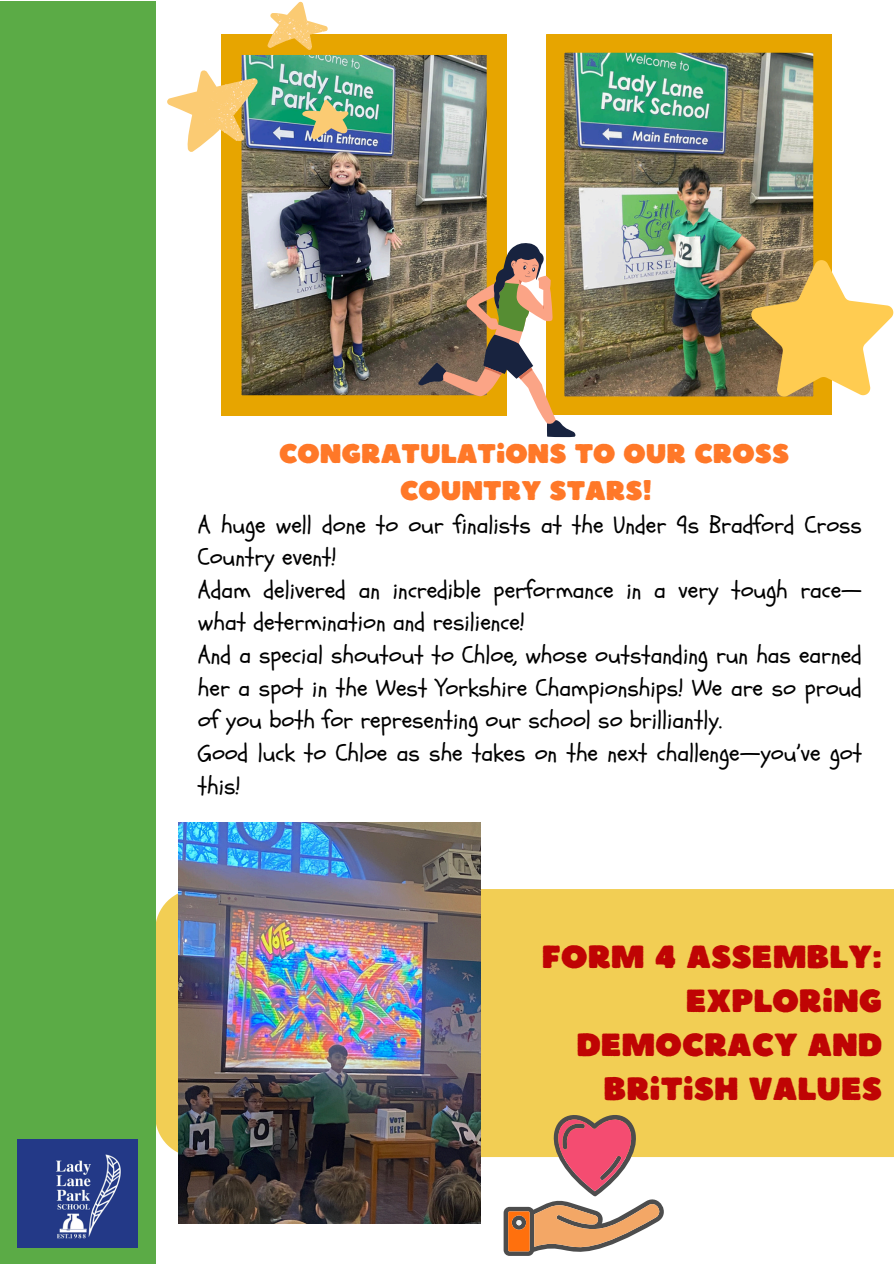
<style>
.page{position:relative;width:894px;height:1264px;background:#fff}
.page>*{position:absolute;margin:0;border:0;box-sizing:border-box;transform-origin:0 0}
.t1{font:31.95px/44px "Boulder";color:#bf0404;text-align:right}
.t2{font:27px/37.2px "Boulder";color:#ff7828}
.t3{font:24px/32.7px "Schoolbell";color:#000}
</style>
<div class="page">
<div style="left:155px;top:889px;width:738px;height:267px;background:#f2ce54"></div>
<div style="left:0;top:1px;width:155px;height:1262px;background:#5bab46"></div>
<img style="left:17px;top:1139px;width:121px;height:108px">
<img style="left:221px;top:35px;width:286px;height:380px">
<img style="left:546px;top:35px;width:285px;height:379px">
<img style="left:178px;top:822px;width:302px;height:401px">
<svg style="left:417px;top:242px;width:159px;height:195px"></svg>
<svg style="left:503px;top:1107px;width:168px;height:149px"></svg>
<svg style="left:751px;top:260px;width:142px;height:136px"></svg>
<svg style="left:167px;top:1px;width:182px;height:152px"></svg>
<p class="t2" style="left:399px;top:433px;width:391px;text-indent:-121px">CONGRATULATIONS TO OUR CROSS<br>COUNTRY STARS!</p>
<p class="t3" style="left:198px;top:508px;width:665px">A huge well done to our finalists at the Under 9s Bradford Cross<br>Country event!</p>
<p class="t3" style="left:198px;top:574px;width:665px">Adam delivered an incredible performance in a very tough race— what determination and resilience!</p>
<p class="t3" style="left:198px;top:639px;width:665px;text-align:justify">And a special shoutout to Chloe, whose outstanding run has earned her a spot in the West Yorkshire Championships! We are so proud of you both for representing our school so brilliantly.</p>
<p class="t3" style="left:198px;top:737px;width:665px">Good luck to Chloe as she takes on the next challenge—you’ve got this!</p>
<p class="t1" style="left:541px;top:933px;width:342px">FORM 4 ASSEMBLY:<br>EXPLORING<br>DEMOCRACY AND<br>BRITISH VALUES</p>
</div>
